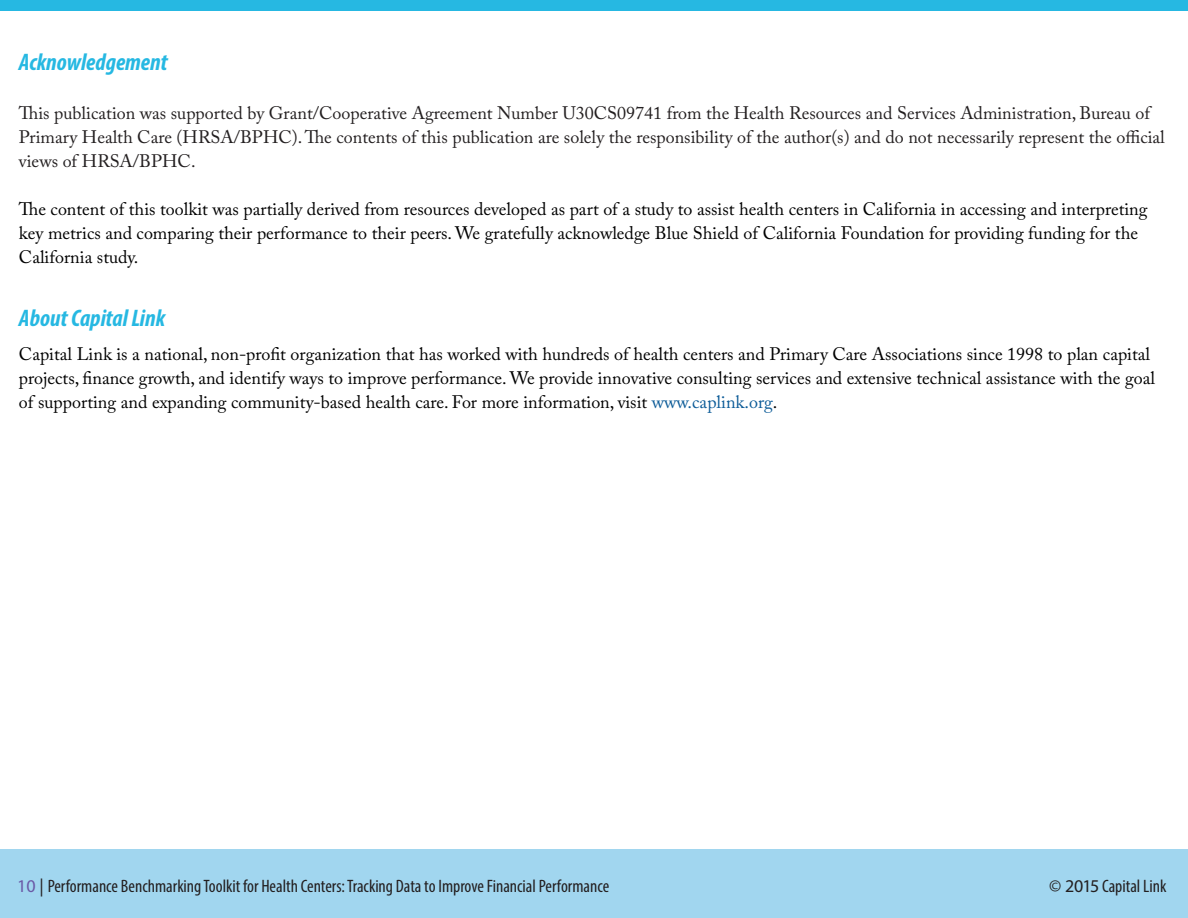
<style>
.page{position:relative;width:1188px;height:918px;background:#fff}
.page>*{position:absolute;margin:0;border:0;box-sizing:border-box;transform-origin:0 0}
.t1{font:italic 700 condensed 24px "Myriad Pro";color:#26b8e2}
.t2{font:18px/24px "Adobe Caslon Pro";color:#000}
.t3{font:18px/24px "Adobe Caslon Pro";color:#231f20}
.t4{font:condensed 18px "Myriad Pro";color:#231f20}
.s1{color:#0d5c98}
.s2{font-stretch:normal;color:#6a59a6}
.s3{font-stretch:normal}
</style>
<div class="page">
<div style="left:0;top:849px;width:1188px;height:69px;background:#a1d6ef"></div>
<div style="left:0;top:0;width:1188px;height:11px;background:#26b8e2"></div>
<h1 class="t1" style="left:19px;top:47px;width:150px">Acknowledgement</h1>
<p class="t3" style="left:19px;top:100px;width:1147px">This publication was supported by Grant/Cooperative Agreement Number U30CS09741 from the Health Resources and Services Administration, Bureau of<br>Primary Health Care (HRSA/BPHC). The contents of this publication are solely the responsibility of the author(s) and do not necessarily represent the official views of HRSA/BPHC.</p>
<p class="t2" style="left:19px;top:196px;width:1130px">The content of this toolkit was partially derived from resources developed as part of a study to assist health centers in California in accessing and interpreting key metrics and comparing their performance to their peers. We gratefully acknowledge Blue Shield of California Foundation for providing funding for the<br>California study.</p>
<h1 class="t1" style="left:19px;top:303px;width:148px">About Capital Link</h1>
<p class="t2" style="left:19px;top:342px;width:1138px">Capital Link is a national, non-profit organization that has worked with hundreds of health centers and Primary Care Associations since 1998 to plan capital projects, finance growth, and identify ways to improve performance. We provide innovative consulting services and extensive technical assistance with the goal of supporting and expanding community-based health care. For more information, visit <span class="s1">www.caplink.org</span>.</p>
<p class="t4" style="left:17px;top:875px;width:593px"><span class="s2">10</span> <span class="s3">|</span> Performance Benchmarking Toolkit for Health Centers: Tracking Data to Improve Financial Performance</p>
<p class="t4" style="left:1049px;top:875px;width:119px"><span class="s3">© 2015</span> Capital Link</p>
</div>
